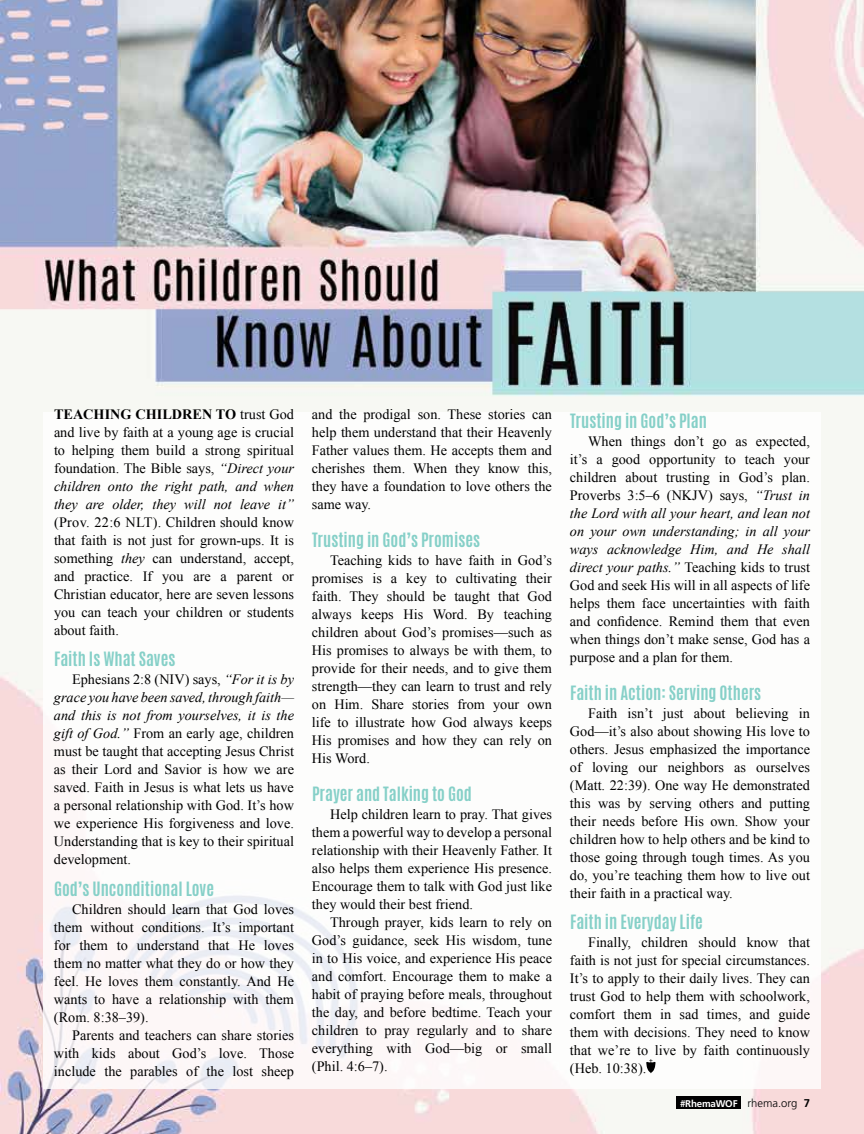
<style>
.page{position:relative;width:864px;height:1134px;background:#fff}
.page>*{position:absolute;margin:0;border:0;box-sizing:border-box;transform-origin:0 0}
.t1{font:700 16.5px "Antonio";color:#86d0c8}
.t2{font:14.25px/18px "Times New Roman";color:#000;text-align:justify}
.t3{font:700 9.75px "Frutiger";letter-spacing:-.02em;color:#fff}
.s1{font-weight:700}
.s2{font-style:italic}
.s3{font-weight:300;font-size:11.25px;color:#000}
.s4{font-size:11.25px;color:#000}
</style>
<div class="page">
<img style="left:0;top:0;width:864px;height:1134px">
<div style="left:43px;top:413px;width:778px;height:676px;background:#fff"></div>
<svg style="left:646px;top:1059px;width:9px;height:14px"></svg>
<div style="left:676px;top:1097px;width:65px;height:12px;background:#000"></div>
<p class="t2" style="left:54px;top:405px;width:242px"><span class="s1">TEACHING CHILDREN TO</span> trust God and live by faith at a young age is crucial to helping them build a strong spiritual foundation. The Bible says, <span class="s2">“Direct your children onto the right path, and when they are older, they will not leave it”</span></p>
<p class="t2" style="left:54px;top:513px;width:242px">(Prov. 22:6 NLT). Children should know that faith is not just for grown-ups. It is something <span class="s2">they</span> can understand, accept, and practice. If you are a parent or Christian educator, here are seven lessons you can teach your children or students about faith.</p>
<p class="t1" style="left:54px;top:647px;width:123px">Faith Is What Saves</p>
<p class="t2" style="left:54px;top:670px;width:242px;text-indent:18px">Ephesians 2:8 (NIV) says, <span class="s2">“For it is by grace you have been saved, through faith— and this is not from yourselves, it is the gift of God.”</span> From an early age, children must be taught that accepting Jesus Christ as their Lord and Savior is how we are saved. Faith in Jesus is what lets us have a personal relationship with God. It’s how we experience His forgiveness and love.<br>Understanding that is key to their spiritual development.</p>
<p class="t1" style="left:54px;top:876px;width:162px">God’s Unconditional Love</p>
<p class="t2" style="left:54px;top:900px;width:242px;text-indent:18px">Children should learn that God loves them without conditions. It’s important for them to understand that He loves them no matter what they do or how they feel. He loves them constantly. And He wants to have a relationship with them (Rom. 8:38–39).</p>
<p class="t2" style="left:54px;top:1026px;width:242px;text-indent:18px">Parents and teachers can share stories with kids about God’s love. Those include the parables of the lost sheep</p>
<p class="t2" style="left:312px;top:405px;width:242px">and the prodigal son. These stories can help them understand that their Heavenly Father values them. He accepts them and cherishes them. When they know this, they have a foundation to love others the same way.</p>
<p class="t1" style="left:312px;top:527px;width:170px">Trusting in God’s Promises</p>
<p class="t2" style="left:312px;top:551px;width:242px;text-indent:18px">Teaching kids to have faith in God’s promises is a key to cultivating their faith. They should be taught that God always keeps His Word. By teaching children about God’s promises—such as His promises to always be with them, to provide for their needs, and to give them strength—they can learn to trust and rely on Him. Share stories from your own life to illustrate how God always keeps His promises and how they can rely on His Word.</p>
<p class="t1" style="left:312px;top:782px;width:162px">Prayer and Talking to God</p>
<p class="t2" style="left:312px;top:805px;width:242px;text-indent:18px">Help children learn to pray. That gives them a powerful way to develop a personal relationship with their Heavenly Father. It also helps them experience His presence.<br>Encourage them to talk with God just like they would their best friend.</p>
<p class="t2" style="left:312px;top:913px;width:242px;text-indent:18px">Through prayer, kids learn to rely on God’s guidance, seek His wisdom, tune in to His voice, and experience His peace and comfort. Encourage them to make a habit of praying before meals, throughout the day, and before bedtime. Teach your children to pray regularly and to share everything with God—big or small (Phil. 4:6–7).</p>
<p class="t1" style="left:570px;top:408px;width:139px">Trusting in God’s Plan</p>
<p class="t2" style="left:570px;top:432px;width:242px;text-indent:18px">When things don’t go as expected, it’s a good opportunity to teach your children about trusting in God’s plan.<br>Proverbs 3:5–6 (NKJV) says, <span class="s2">“Trust in the Lord with all your heart, and lean not on your own understanding; in all your ways acknowledge Him, and He shall direct your paths.”</span> Teaching kids to trust God and seek His will in all aspects of life helps them face uncertainties with faith and confidence. Remind them that even when things don’t make sense, God has a purpose and a plan for them.</p>
<p class="t1" style="left:570px;top:680px;width:193px">Faith in Action: Serving Others</p>
<p class="t2" style="left:570px;top:704px;width:242px;text-indent:18px">Faith isn’t just about believing in God—it’s also about showing His love to others. Jesus emphasized the importance of loving our neighbors as ourselves (Matt. 22:39). One way He demonstrated this was by serving others and putting their needs before His own. Show your children how to help others and be kind to those going through tough times. As you do, you’re teaching them how to live out their faith in a practical way.</p>
<p class="t1" style="left:570px;top:910px;width:134px">Faith in Everyday Life</p>
<p class="t2" style="left:570px;top:933px;width:242px;text-indent:18px">Finally, children should know that faith is not just for special circumstances.<br>It’s to apply to their daily lives. They can trust God to help them with schoolwork, comfort them in sad times, and guide them with decisions. They need to know that we’re to live by faith continuously (Heb. 10:38).</p>
<p class="t3" style="left:680px;top:1098px;width:131px">#RhemaWOF <span class="s3">rhema.org</span> <span class="s4">7</span></p>
</div>
